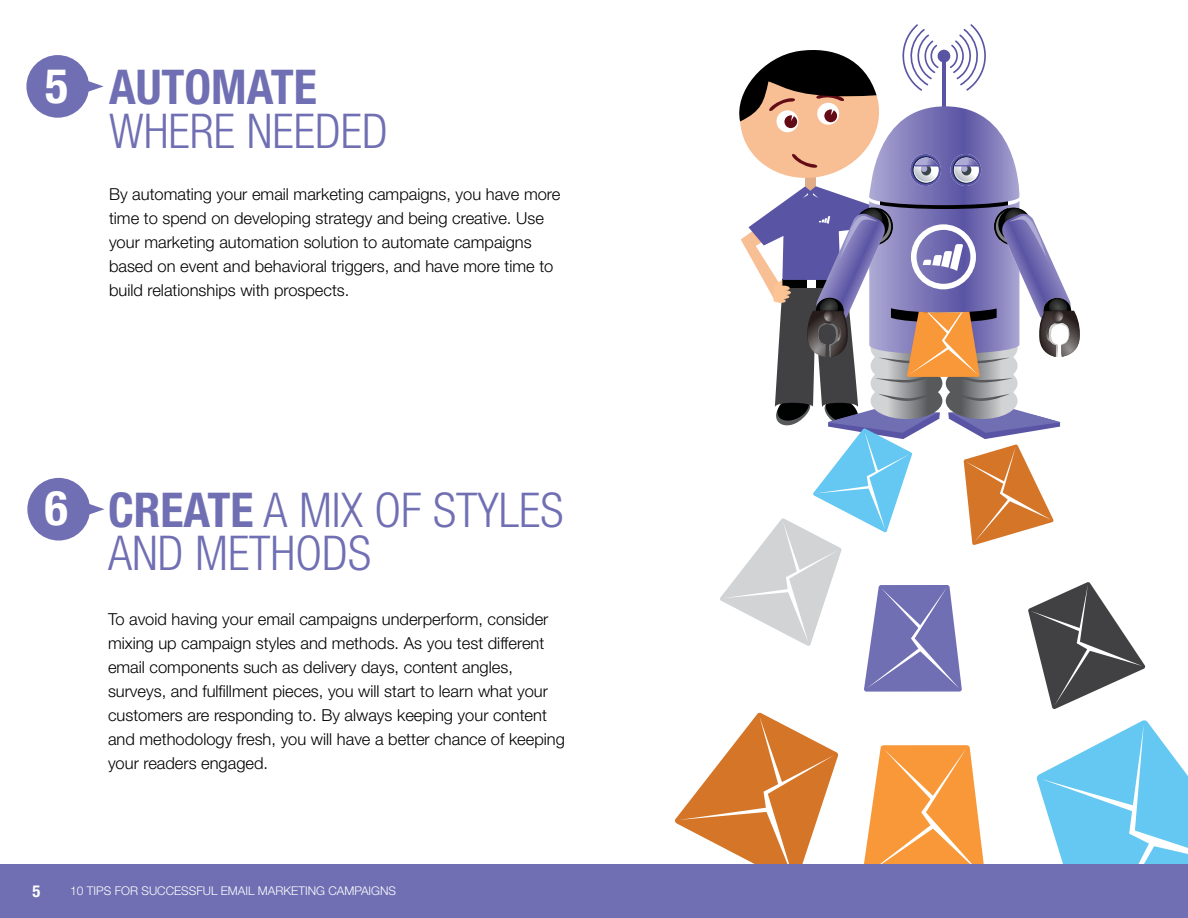
<style>
.page{position:relative;width:1188px;height:918px;background:#fff}
.page>*{position:absolute;margin:0;border:0;box-sizing:border-box;transform-origin:0 0}
.t1{font:300 condensed 48px/43.5px "Helvetica Neue LT Std";color:#706fb3}
.t2{font:700 condensed 48px "Helvetica Neue LT Std";color:#706fb3}
.t3{font:700 condensed 48px "Helvetica Neue LT Std";color:#fff}
.t4{font:300 16.5px/24px "Helvetica Neue LT Std";color:#000}
.t5{font:700 condensed 16.5px "Helvetica Neue LT Std";color:#fff}
.t6{font:300 12px "Helvetica Neue LT Std";color:#fff}
.s1{font-weight:700}
</style>
<div class="page">
<div style="left:26px;top:55px;width:63px;height:63px;background:#706fb3;border-radius:50%"></div>
<svg style="left:88px;top:80px;width:16px;height:12px"></svg>
<div style="left:27px;top:478px;width:63px;height:63px;background:#706fb3;border-radius:50%"></div>
<svg style="left:89px;top:503px;width:16px;height:12px"></svg>
<svg style="left:675px;top:24px;width:513px;height:840px"></svg>
<div style="left:0;top:864px;width:1188px;height:54px;background:#706fb3"></div>
<h1 class="t3" style="left:45px;top:57px;width:25px">5</h1>
<h1 class="t2" style="left:109px;top:58px;width:186px">AUTOMATE</h1>
<h1 class="t1" style="left:109px;top:109px;width:280px">WHERE NEEDED</h1>
<p class="t4" style="left:109px;top:182px;width:453px">By automating your email marketing campaigns, you have more time to spend on developing strategy and being creative. Use your marketing automation solution to automate campaigns based on event and behavioral triggers, and have more time to build relationships with prospects.</p>
<h1 class="t3" style="left:45px;top:479px;width:25px">6</h1>
<h1 class="t1" style="left:108px;top:487px;width:457px"><span class="s1">CREATE</span> A MIX OF STYLES<br>AND METHODS</h1>
<p class="t4" style="left:108px;top:606px;width:458px">To avoid having your email campaigns underperform, consider mixing up campaign styles and methods. As you test different email components such as delivery days, content angles, surveys, and fulfillment pieces, you will start to learn what your customers are responding to. By always keeping your content and methodology fresh, you will have a better chance of keeping your readers engaged.</p>
<p class="t5" style="left:33px;top:881px;width:9px">5</p>
<p class="t6" style="left:70px;top:883px;width:327px">10 Tips for Successful Email Marketing Campaigns</p>
</div>
